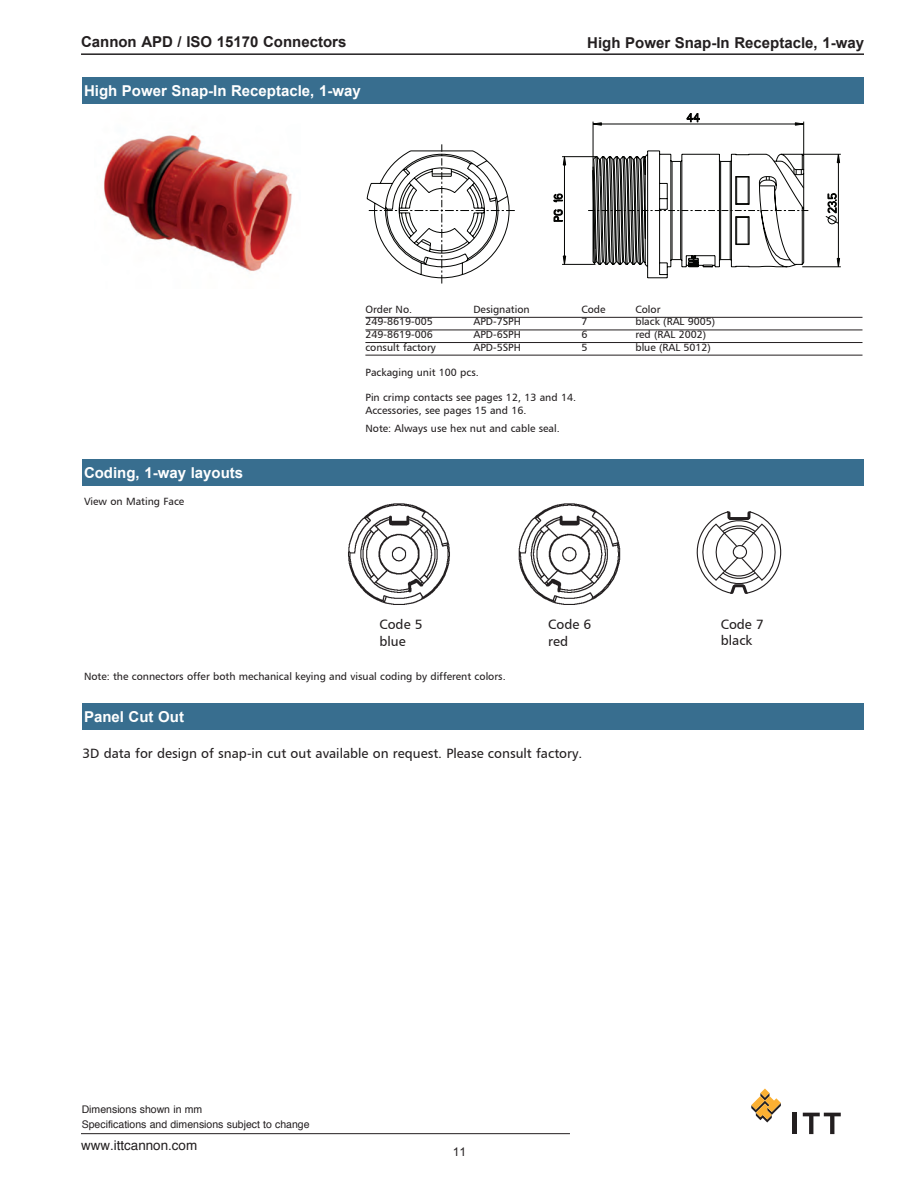
<style>
.page{position:relative;width:918px;height:1188px;background:#fff}
.page>*{position:absolute;margin:0;border:0;box-sizing:border-box;transform-origin:0 0}
.t1{font:700 15px "Arial";color:#fff}
.t2{font:700 15px "Arial";color:#231f20}
.t3{font:13.5px/16.2px "Humanist 777 BT Roman B";color:#231f20}
.t4{font:13.35px "Helvetica";color:#231f20}
.t5{font:12px "Arial";color:#231f20}
.t6{font:10.5px/12.6px "Humanist 777 BT Roman B";color:#231f20}
.t7{font:10.5px/14.9px "Helvetica";color:#231f20}
</style>
<div class="page">
<hr style="left:81px;top:1133px;width:489px;height:1px;background:#231f20">
<svg style="left:751px;top:1088px;width:30px;height:34px"></svg>
<hr style="left:792px;top:1113px;width:4px;height:21px;background:#231f20">
<svg style="left:803px;top:1113px;width:38px;height:21px"></svg>
<hr style="left:81px;top:53px;width:783px;height:2px;background:#231f20">
<div style="left:82px;top:77px;width:782px;height:27px;background:#386e8f"></div>
<hr style="left:365px;top:317px;width:497px;height:1px;background:#231f20">
<hr style="left:365px;top:330px;width:497px;height:1px;background:#231f20">
<hr style="left:365px;top:342px;width:497px;height:1px;background:#231f20">
<hr style="left:365px;top:355px;width:497px;height:1px;background:#231f20">
<div style="left:82px;top:459px;width:782px;height:27px;background:#386e8f"></div>
<img style="left:348px;top:503px;width:102px;height:102px">
<img style="left:518px;top:503px;width:103px;height:102px">
<svg style="left:696px;top:511px;width:86px;height:83px"></svg>
<div style="left:82px;top:703px;width:782px;height:27px;background:#386e8f"></div>
<img style="left:104px;top:134px;width:188px;height:137px">
<svg style="left:687px;top:113px;width:12px;height:9px"></svg>
<hr style="left:593px;top:122px;width:1px;height:37px;background:#040503">
<hr style="left:802px;top:267px;width:39px;height:1px;background:#040503">
<hr style="left:802px;top:154px;width:39px;height:1px;background:#040503">
<hr style="left:593px;top:124px;width:211px;height:1px;background:#040503">
<hr style="left:803px;top:122px;width:1px;height:34px;background:#040503">
<svg style="left:805px;top:154px;width:35px;height:113px"></svg>
<hr style="left:838px;top:154px;width:1px;height:113px;background:#040503">
<svg style="left:367px;top:149px;width:438px;height:131px"></svg>
<h1 class="t2" style="left:81px;top:32px;width:267px">Cannon APD / ISO 15170 Connectors</h1>
<h1 class="t2" style="left:587px;top:33px;width:278px">High Power Snap-In Receptacle, 1-way</h1>
<h1 class="t1" style="left:84px;top:81px;width:278px">High Power Snap-In Receptacle, 1-way</h1>
<h1 class="t1" style="left:84px;top:463px;width:161px">Coding, 1-way layouts</h1>
<p class="t6" style="left:84px;top:495px;width:102px">View on Mating Face</p>
<p class="t6" style="left:365px;top:303px;width:48px">Order No.</p>
<p class="t6" style="left:473px;top:303px;width:58px">Designation</p>
<p class="t6" style="left:581px;top:303px;width:26px">Code</p>
<p class="t6" style="left:635px;top:303px;width:27px">Color</p>
<p class="t6" style="left:365px;top:315px;width:69px">249-8619-005</p>
<p class="t6" style="left:473px;top:315px;width:49px">APD-7SPH</p>
<p class="t6" style="left:581px;top:315px;width:8px">7</p>
<p class="t6" style="left:635px;top:315px;width:81px">black (RAL 9005)</p>
<p class="t6" style="left:365px;top:328px;width:69px">249-8619-006</p>
<p class="t6" style="left:473px;top:328px;width:49px">APD-6SPH</p>
<p class="t6" style="left:581px;top:328px;width:8px">6</p>
<p class="t6" style="left:635px;top:328px;width:72px">red (RAL 2002)</p>
<p class="t6" style="left:365px;top:341px;width:72px">consult factory</p>
<p class="t6" style="left:473px;top:341px;width:49px">APD-5SPH</p>
<p class="t6" style="left:581px;top:341px;width:8px">5</p>
<p class="t6" style="left:635px;top:341px;width:77px">blue (RAL 5012)</p>
<p class="t6" style="left:365px;top:366px;width:115px">Packaging unit 100 pcs.</p>
<p class="t6" style="left:365px;top:391px;width:212px">Pin crimp contacts see pages 12, 13 and 14.<br>Accessories, see pages 15 and 16.</p>
<p class="t6" style="left:365px;top:422px;width:196px">Note: Always use hex nut and cable seal.</p>
<p class="t3" style="left:380px;top:616px;width:45px">Code 5 blue</p>
<p class="t6" style="left:84px;top:670px;width:423px">Note: the connectors offer both mechanical keying and visual coding by different colors.</p>
<p class="t3" style="left:548px;top:616px;width:45px">Code 6 red</p>
<h1 class="t1" style="left:84px;top:707px;width:102px">Panel Cut Out</h1>
<p class="t3" style="left:82px;top:745px;width:501px">3D data for design of snap-in cut out available on request. Please consult factory.</p>
<p class="t3" style="left:721px;top:616px;width:45px">Code 7 black</p>
<p class="t7" style="left:82px;top:1102px;width:229px">Dimensions shown in mm<br>Specifications and dimensions subject to change</p>
<p class="t4" style="left:81px;top:1135px;width:118px">www.ittcannon.com</p>
<p class="t5" style="left:453px;top:1144px;width:15px">11</p>
</div>
